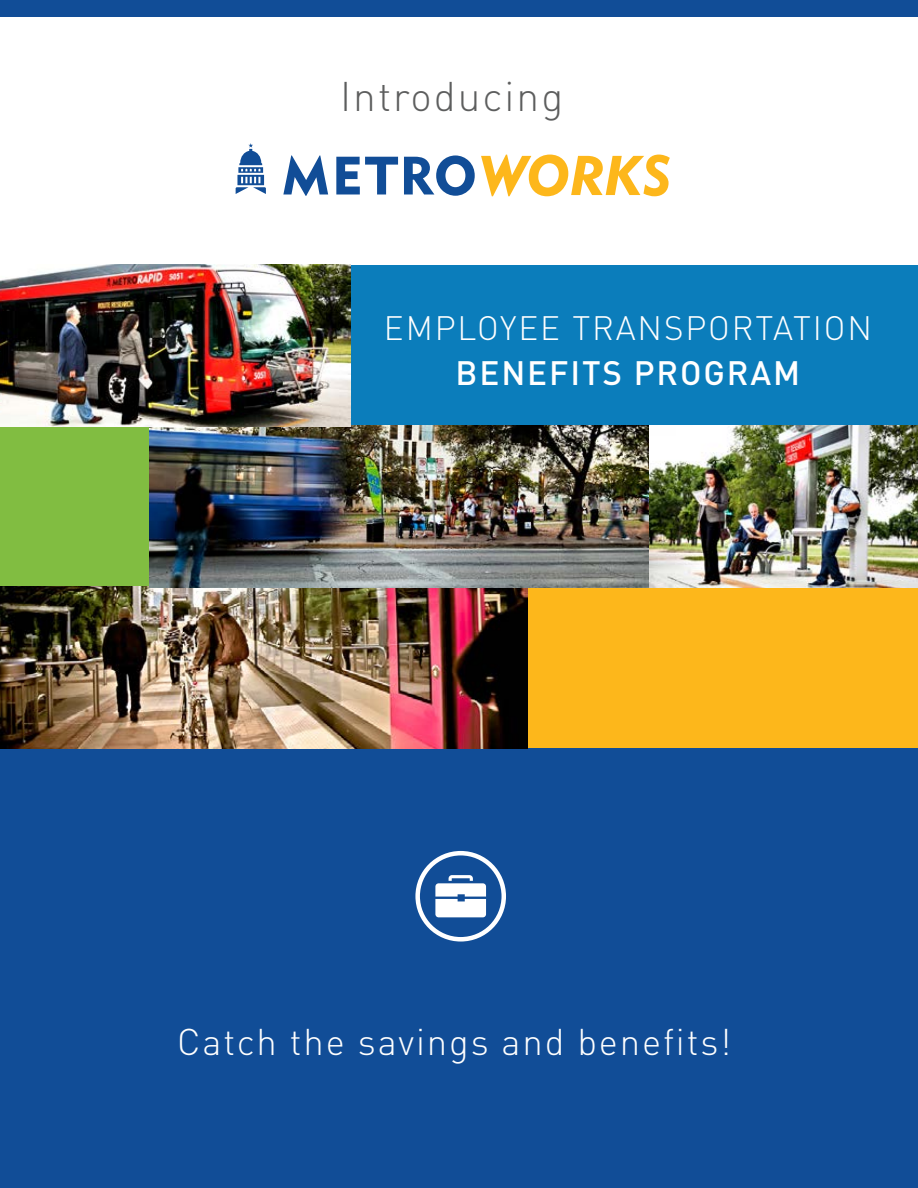
<style>
.page{position:relative;width:918px;height:1188px;background:#fff}
.page>*{position:absolute;margin:0;border:0;box-sizing:border-box;transform-origin:0 0}
.t1{font:40.95px "DIN Light Alternate";letter-spacing:.05em;color:#5d5e5e}
.t2{font:300 36.75px "DIN";letter-spacing:.05em;color:#fff}
.t3{font:300 33.45px "DIN";letter-spacing:.055em;color:#fff}
.t4{font:500 33.45px "DIN";letter-spacing:.055em;color:#fff}
</style>
<div class="page">
<div style="left:0;top:265px;width:918px;height:162px;background:#0b7dbb"></div>
<div style="left:212px;top:588px;width:706px;height:162px;background:#fdb71b"></div>
<div style="left:0;top:749px;width:918px;height:439px;background:#114d97"></div>
<div style="left:0;top:426px;width:918px;height:162px;background:#81bd41"></div>
<div style="left:0;top:0;width:918px;height:17px;background:#114d97"></div>
<img style="left:0;top:587px;width:527px;height:162px">
<img style="left:150px;top:426px;width:768px;height:162px">
<svg style="left:236px;top:143px;width:30px;height:51px"></svg>
<svg style="left:283px;top:155px;width:45px;height:41px"></svg>
<svg style="left:336px;top:157px;width:62px;height:37px"></svg>
<svg style="left:404px;top:155px;width:71px;height:41px"></svg>
<svg style="left:481px;top:155px;width:189px;height:41px"></svg>
<img style="left:0;top:265px;width:350px;height:162px">
<svg style="left:435px;top:875px;width:51px;height:42px"></svg>
<div style="left:415px;top:851px;width:91px;height:91px;border:4px solid #fff;border-radius:50%"></div>
<p class="t1" style="left:340px;top:71px;width:225px">Introducing</p>
<p class="t3" style="left:384px;top:308px;width:489px">EMPLOYEE TRANSPORTATION</p>
<p class="t4" style="left:456px;top:352px;width:346px">BENEFITS PROGRAM</p>
<p class="t2" style="left:177px;top:1019px;width:556px">Catch the savings and benefits!</p>
</div>
